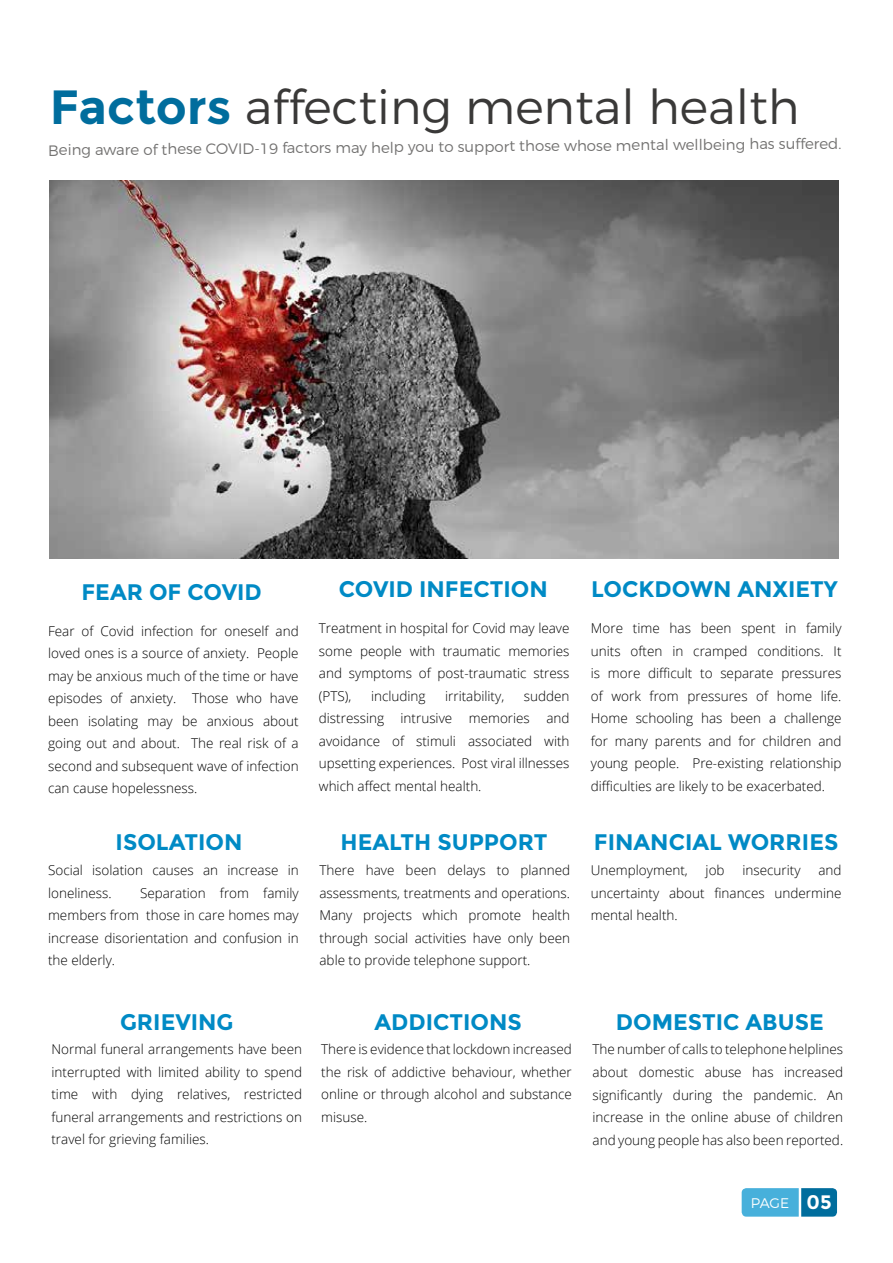
<style>
.page{position:relative;width:893px;height:1263px;background:#fff}
.page>*{position:absolute;margin:0;border:0;box-sizing:border-box;transform-origin:0 0}
.t1{font:300 48px "Montserrat";color:#3a3938}
.t2{font:700 22.5px "Montserrat";color:#008ac5}
.t3{font:300 15px "Montserrat";color:#727170}
.t4{font:300 13.95px "Montserrat";color:#fff}
.t5{font:300 13.5px/22.5px "Open Sans";color:#000;text-align:justify}
.s1{font-weight:700;color:#006d9d}
.s2{font-weight:700;font-size:19.5px}
</style>
<div class="page">
<svg style="left:742px;top:1188px;width:95px;height:28px;background:#3399c5"></svg>
<img style="left:50px;top:180px;width:788px;height:378px">
<h1 class="t1" style="left:50px;top:77px;width:751px"><span class="s1">Factors</span> affecting mental health</h1>
<p class="t3" style="left:48px;top:145px;width:795px;rotate:-1deg">Being aware of these COVID-19 factors may help you to support those whose mental wellbeing has suffered.</p>
<h2 class="t2" style="left:82px;top:578px;width:182px">FEAR OF COVID</h2>
<h2 class="t2" style="left:339px;top:576px;width:211px">COVID INFECTION</h2>
<h2 class="t2" style="left:591px;top:576px;width:248px">LOCKDOWN ANXIETY</h2>
<p class="t5" style="left:48px;top:619px;width:252px">Fear of Covid infection for oneself and loved ones is a source of anxiety. People may be anxious much of the time or have episodes of anxiety. Those who have been isolating may be anxious about going out and about. The real risk of a second and subsequent wave of infection can cause hopelessness.</p>
<p class="t5" style="left:591px;top:616px;width:252px">More time has been spent in family units often in cramped conditions. It is more difficult to separate pressures of work from pressures of home life.<br>Home schooling has been a challenge for many parents and for children and young people. Pre-existing relationship difficulties are likely to be exacerbated.</p>
<p class="t5" style="left:319px;top:616px;width:252px">Treatment in hospital for Covid may leave some people with traumatic memories and symptoms of post-traumatic stress (PTS),</p>
<p class="t5" style="left:319px;top:684px;width:252px;text-indent:205px">sudden distressing intrusive memories and avoidance of stimuli associated with upsetting experiences. Post viral illnesses which affect mental health.</p>
<p class="t5" style="left:371px;top:684px;width:56px">including</p>
<p class="t5" style="left:445px;top:684px;width:61px">irritability,</p>
<h2 class="t2" style="left:116px;top:828px;width:128px">ISOLATION</h2>
<h2 class="t2" style="left:341px;top:828px;width:208px">HEALTH SUPPORT</h2>
<h2 class="t2" style="left:594px;top:828px;width:246px">FINANCIAL WORRIES</h2>
<p class="t5" style="left:48px;top:859px;width:252px">Social isolation causes an increase in loneliness.</p>
<p class="t5" style="left:319px;top:859px;width:252px">There have been delays to planned assessments, treatments and operations.<br>Many projects which promote health through social activities have only been able to provide telephone support.</p>
<p class="t5" style="left:591px;top:859px;width:98px">Unemployment,</p>
<p class="t5" style="left:706px;top:859px;width:20px">job</p>
<p class="t5" style="left:742px;top:859px;width:60px">insecurity</p>
<p class="t5" style="left:591px;top:859px;width:252px;text-indent:227px">and uncertainty about finances undermine mental health.</p>
<p class="t5" style="left:48px;top:881px;width:252px;text-indent:92px">Separation from family members from those in care homes may increase disorientation and confusion in the elderly.</p>
<h2 class="t2" style="left:120px;top:1008px;width:115px">GRIEVING</h2>
<h2 class="t2" style="left:374px;top:1008px;width:149px">ADDICTIONS</h2>
<h2 class="t2" style="left:616px;top:1008px;width:209px">DOMESTIC ABUSE</h2>
<p class="t5" style="left:51px;top:1038px;width:252px">Normal funeral arrangements have been interrupted with limited ability to spend time with dying relatives, restricted funeral arrangements and restrictions on travel for grieving families.</p>
<p class="t5" style="left:321px;top:1038px;width:252px">There is evidence that lockdown increased the risk of addictive behaviour, whether online or through alcohol and substance misuse.</p>
<p class="t5" style="left:593px;top:1038px;width:252px">The number of calls to telephone helplines about domestic abuse has increased significantly during the pandemic. An increase in the online abuse of children and young people has also been reported.</p>
<p class="t4" style="left:751px;top:1194px;width:82px">PAGE <span class="s2">05</span></p>
</div>
